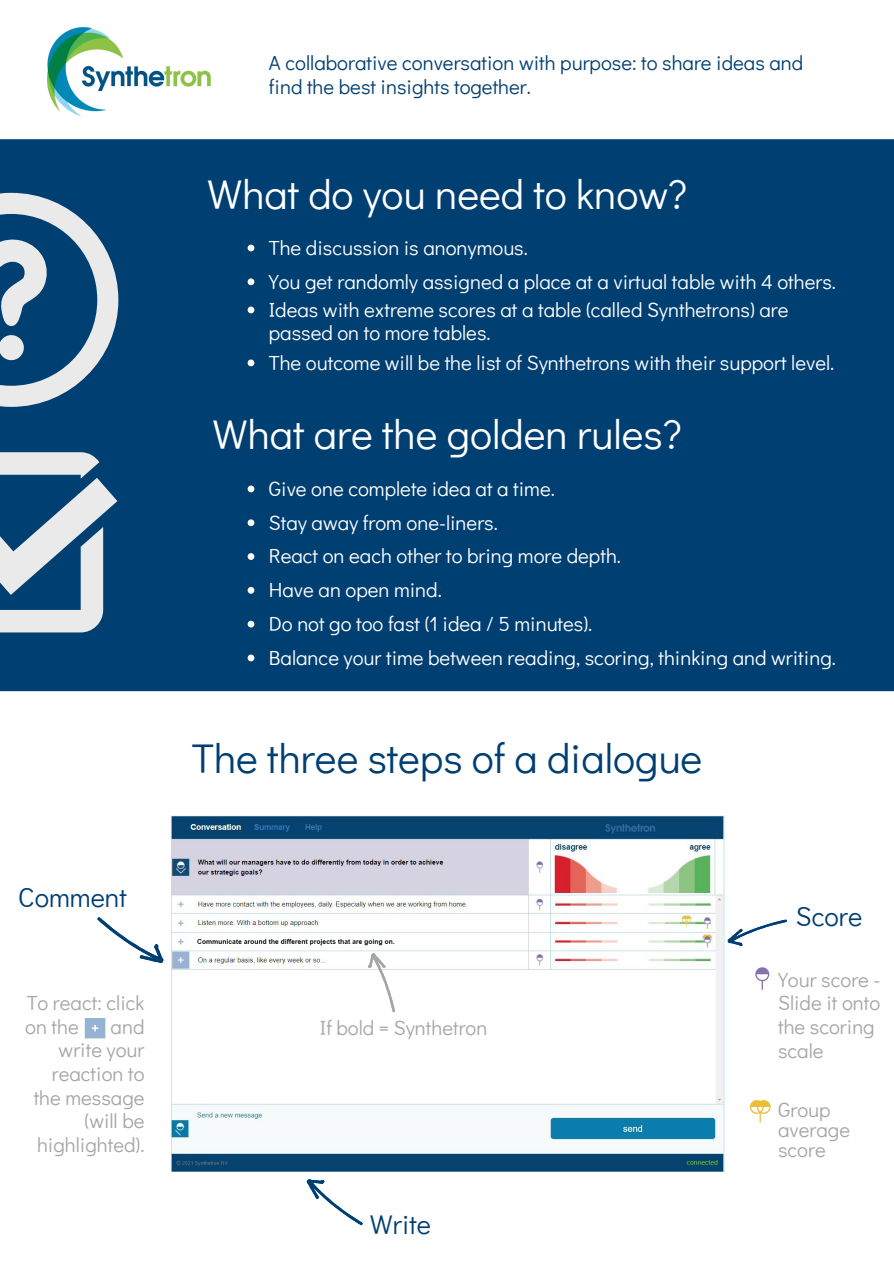
<style>
.page{position:relative;width:894px;height:1264px;background:#fff}
.page>*{position:absolute;margin:0;border:0;box-sizing:border-box;transform-origin:0 0}
.t1{font:41.4px "Didact Gothic";color:#fff}
.t2{font:41.4px "Didact Gothic";color:#003f72}
.t3{font:27px "Didact Gothic";color:#003f72}
.t4{font:20.4px/23.7px "Didact Gothic";color:#fff}
.t5{font:20.4px/23.7px "Didact Gothic";color:#a6a6a6}
.t6{font:20.4px/23.7px "Didact Gothic";color:#003f72}
</style>
<div class="page">
<img style="left:48px;top:28px;width:163px;height:88px">
<svg style="left:306px;top:1179px;width:57px;height:47px"></svg>
<svg style="left:727px;top:919px;width:60px;height:28px"></svg>
<svg style="left:97px;top:917px;width:67px;height:46px"></svg>
<img style="left:170px;top:815px;width:555px;height:355px">
<img style="left:84px;top:1018px;width:22px;height:21px">
<svg style="left:364px;top:950px;width:38px;height:65px"></svg>
<img style="left:755px;top:967px;width:15px;height:23px">
<img style="left:749px;top:1100px;width:22px;height:23px">
<div style="left:0;top:139px;width:893px;height:552px;background:#003f72"></div>
<svg style="left:0;top:452px;width:117px;height:180px;background:#7393ad"></svg>
<svg style="left:0;top:193px;width:118px;height:214px;background:#5a80a0"></svg>
<svg style="left:247px;top:485px;width:7px;height:7px"></svg>
<svg style="left:247px;top:519px;width:7px;height:7px"></svg>
<svg style="left:247px;top:553px;width:7px;height:7px"></svg>
<svg style="left:247px;top:587px;width:7px;height:6px"></svg>
<svg style="left:247px;top:620px;width:7px;height:7px"></svg>
<svg style="left:247px;top:654px;width:7px;height:7px"></svg>
<svg style="left:247px;top:245px;width:7px;height:6px"></svg>
<svg style="left:247px;top:278px;width:7px;height:7px"></svg>
<svg style="left:247px;top:306px;width:7px;height:7px"></svg>
<svg style="left:247px;top:359px;width:7px;height:7px"></svg>
<p class="t3" style="left:18px;top:878px;width:110px">Comment</p>
<p class="t5" style="left:25px;top:990px;width:121px">To react: click on the</p>
<p class="t5" style="left:34px;top:1013px;width:112px;text-align:right">and<br>write your reaction to the message (will be highlighted).</p>
<p class="t6" style="left:269px;top:51px;width:535px">A collaborative conversation with purpose: to share ideas and find the best insights together.</p>
<p class="t1" style="left:207px;top:166px;width:481px">What do you need to know?</p>
<p class="t4" style="left:269px;top:235px;width:260px">The discussion is anonymous.</p>
<p class="t4" style="left:269px;top:269px;width:568px">You get randomly assigned a place at a virtual table with 4 others.</p>
<p class="t4" style="left:269px;top:297px;width:521px">Ideas with extreme scores at a table (called Synthetrons) are passed on to more tables.</p>
<p class="t4" style="left:269px;top:350px;width:567px">The outcome will be the list of Synthetrons with their support level.</p>
<p class="t1" style="left:212px;top:406px;width:470px">What are the golden rules?</p>
<p class="t4" style="left:269px;top:476px;width:287px">Give one complete idea at a time.</p>
<p class="t4" style="left:269px;top:509px;width:230px">Stay away from one-liners.</p>
<p class="t4" style="left:269px;top:543px;width:353px">React on each other to bring more depth.</p>
<p class="t4" style="left:269px;top:577px;width:174px">Have an open mind.</p>
<p class="t4" style="left:269px;top:611px;width:325px">Do not go too fast (1 idea / 5 minutes).</p>
<p class="t4" style="left:269px;top:645px;width:568px">Balance your time between reading, scoring, thinking and writing.</p>
<p class="t2" style="left:192px;top:729px;width:511px">The three steps of a dialogue</p>
<p class="t5" style="left:320px;top:1015px;width:169px">If bold = Synthetron</p>
<p class="t3" style="left:370px;top:1205px;width:63px">Write</p>
<p class="t3" style="left:795px;top:897px;width:68px">Score</p>
<p class="t5" style="left:777px;top:966px;width:104px">Your score -</p>
<p class="t5" style="left:777px;top:990px;width:104px">Slide it onto the scoring scale</p>
<p class="t5" style="left:777px;top:1098px;width:73px;line-height:20.2px">Group average score</p>
</div>
